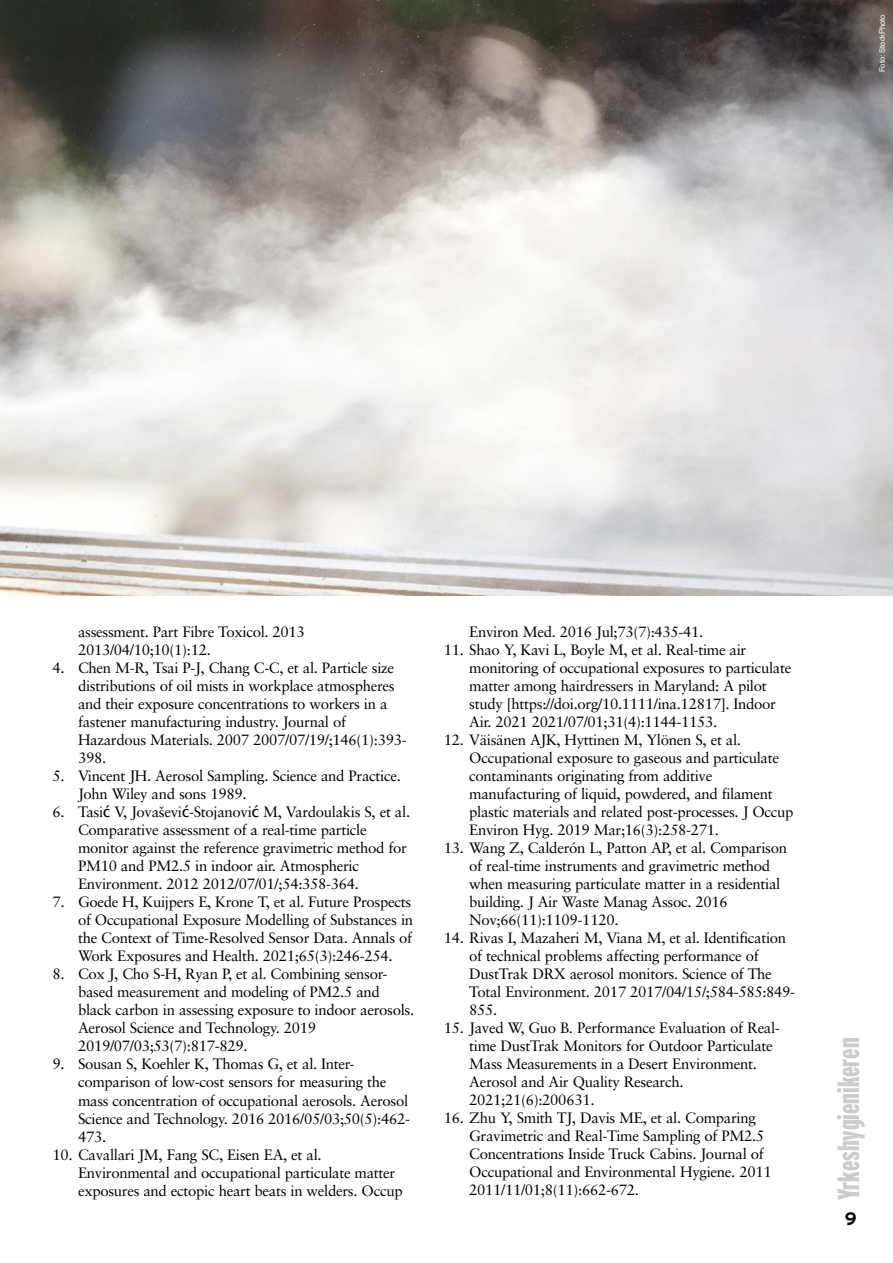
<style>
.page{position:relative;width:893px;height:1263px;background:#fff}
.page>*{position:absolute;margin:0;border:0;box-sizing:border-box;transform-origin:0 0}
.t1{font:900 extra-condensed 30.3px "Interstate";color:#ccc}
.t2{font:700 18px "Interstate";color:#000}
.t3{font:15px/18px "Sabon";letter-spacing:-.02em;color:#000}
.t4{font:7.5px "Helvetica";color:#fff}
.s1{font-family:"Lucida Grande"}
</style>
<div class="page">
<img style="left:0;top:0;width:892px;height:596px">
<p class="t4" style="left:879px;top:72px;width:59px;rotate:-90deg">Foto: StockPhoto</p>
<p class="t3" style="left:78px;top:624px;width:228px">assessment. Part Fibre Toxicol. 2013<br>2013/04/10;10(1):12.</p>
<p class="t3" style="left:78px;top:660px;width:330px;text-indent:-26px">4. Chen M-R, Tsai P-J, Chang C-C, et al. Particle size distributions of oil mists in workplace atmospheres and their exposure concentrations to workers in a fastener manufacturing industry. Journal of Hazardous Materials. 2007 2007/07/19/;146(1):393- 398.</p>
<p class="t3" style="left:78px;top:768px;width:324px;text-indent:-26px">5. Vincent JH. Aerosol Sampling. Science and Practice.<br>John Wiley and sons 1989.</p>
<p class="t3" style="left:78px;top:804px;width:334px;text-indent:-26px">6. Tasi<span class="s1">ć</span> V, Jovaševi<span class="s1">ć</span>-Stojanovi<span class="s1">ć</span> M, Vardoulakis S, et al.<br>Comparative assessment of a real-time particle monitor against the reference gravimetric method for PM10 and PM2.5 in indoor air. Atmospheric Environment. 2012 2012/07/01/;54:358-364.</p>
<p class="t3" style="left:78px;top:894px;width:337px;text-indent:-26px">7. Goede H, Kuijpers E, Krone T, et al. Future Prospects of Occupational Exposure Modelling of Substances in the Context of Time-Resolved Sensor Data. Annals of Work Exposures and Health. 2021;65(3):246-254.</p>
<p class="t3" style="left:78px;top:966px;width:338px;text-indent:-26px">8. Cox J, Cho S-H, Ryan P, et al. Combining sensor&shy;based measurement and modeling of PM2.5 and black carbon in assessing exposure to indoor aerosols.<br>Aerosol Science and Technology. 2019<br>2019/07/03;53(7):817-829.</p>
<p class="t3" style="left:78px;top:1056px;width:333px;text-indent:-26px">9. Sousan S, Koehler K, Thomas G, et al. Inter&shy;comparison of low-cost sensors for measuring the mass concentration of occupational aerosols. Aerosol Science and Technology. 2016 2016/05/03;50(5):462- 473.</p>
<p class="t3" style="left:78px;top:1146px;width:326px;text-indent:-26px">10. Cavallari JM, Fang SC, Eisen EA, et al.<br>Environmental and occupational particulate matter exposures and ectopic heart beats in welders. Occup</p>
<p class="t3" style="left:469px;top:624px;width:236px">Environ Med. 2016 Jul;73(7):435-41.</p>
<p class="t3" style="left:469px;top:642px;width:324px;text-indent:-26px">11. Shao Y, Kavi L, Boyle M, et al. Real-time air monitoring of occupational exposures to particulate matter among hairdressers in Maryland: A pilot study [https://doi.org/10.1111/ina.12817]. Indoor Air. 2021 2021/07/01;31(4):1144-1153.</p>
<p class="t3" style="left:469px;top:732px;width:326px;text-indent:-26px">12. Väisänen AJK, Hyttinen M, Ylönen S, et al.<br>Occupational exposure to gaseous and particulate contaminants originating from additive manufacturing of liquid, powdered, and filament plastic materials and related post-processes. J Occup Environ Hyg. 2019 Mar;16(3):258-271.</p>
<p class="t3" style="left:469px;top:840px;width:319px;text-indent:-26px">13. Wang Z, Calderón L, Patton AP, et al. Comparison of real-time instruments and gravimetric method when measuring particulate matter in a residential building. J Air Waste Manag Assoc. 2016<br>Nov;66(11):1109-1120.</p>
<p class="t3" style="left:469px;top:930px;width:327px;text-indent:-26px">14. Rivas I, Mazaheri M, Viana M, et al. Identification of technical problems affecting performance of DustTrak DRX aerosol monitors. Science of The Total Environment. 2017 2017/04/15/;584-585:849- 855.</p>
<p class="t3" style="left:469px;top:1020px;width:312px;text-indent:-26px">15. Javed W, Guo B. Performance Evaluation of Real&shy;time DustTrak Monitors for Outdoor Particulate Mass Measurements in a Desert Environment.<br>Aerosol and Air Quality Research.<br>2021;21(6):200631.</p>
<p class="t3" style="left:469px;top:1110px;width:304px;text-indent:-26px">16. Zhu Y, Smith TJ, Davis ME, et al. Comparing Gravimetric and Real-Time Sampling of PM2.5<br>Concentrations Inside Truck Cabins. Journal of Occupational and Environmental Hygiene. 2011<br>2011/11/01;8(11):662-672.</p>
<p class="t1" style="left:837px;top:1200px;width:164px;rotate:-90deg">Yrkeshygienikeren</p>
<p class="t2" style="left:845px;top:1212px;width:13px">9</p>
</div>
